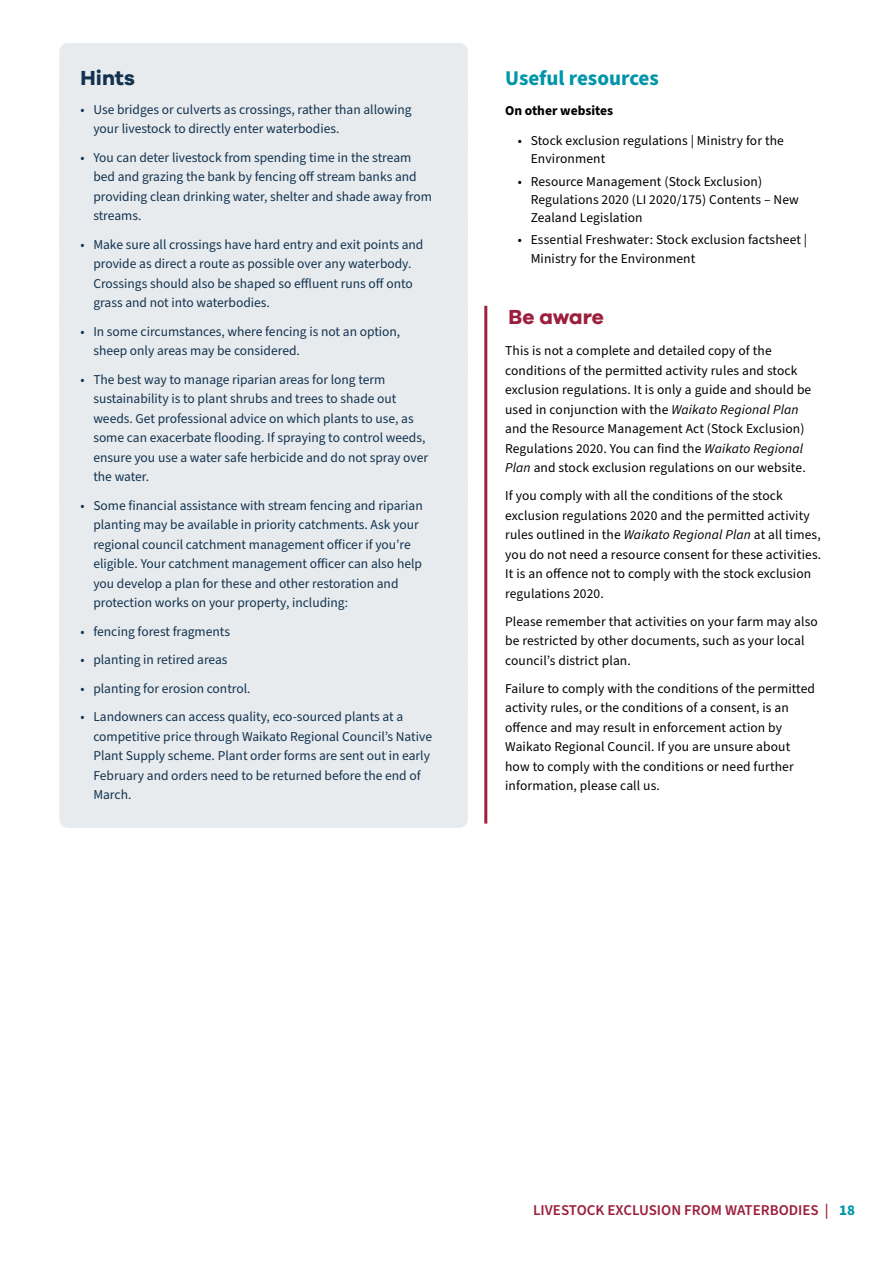
<style>
.page{position:relative;width:893px;height:1263px;background:#fff}
.page>*{position:absolute;margin:0;border:0;box-sizing:border-box;transform-origin:0 0}
.t1{font:700 21px "Source Sans Pro";color:#0095a9}
.t2{font:700 21px "Galano Grotesque";color:#9c1f3d}
.t3{font:700 21px "Galano Grotesque";color:#123250}
.t4{font:600 15px "Source Sans Pro";color:#9c1f3d}
.t5{font:13.5px/19.5px "Source Sans Pro";color:#123250}
.t6{font:13.5px/19.5px "Source Sans Pro";letter-spacing:.01em;color:#000}
.t7{font:700 13.5px "Source Sans Pro";color:#000}
.s1{font-style:italic}
.s2{font-weight:700;color:#0095a9}
</style>
<div class="page">
<div style="left:59px;top:43px;width:409px;height:71px;background:#e7ebed;border-radius:9px"></div>
<div style="left:59px;top:79px;width:409px;height:81px;background:#e7ebed;border-radius:9px"></div>
<div style="left:59px;top:127px;width:409px;height:120px;background:#e7ebed;border-radius:9px"></div>
<div style="left:59px;top:214px;width:409px;height:120px;background:#e7ebed;border-radius:9px"></div>
<div style="left:59px;top:301px;width:409px;height:81px;background:#e7ebed;border-radius:9px"></div>
<div style="left:59px;top:349px;width:409px;height:159px;background:#e7ebed;border-radius:9px"></div>
<div style="left:59px;top:475px;width:409px;height:159px;background:#e7ebed;border-radius:9px"></div>
<div style="left:59px;top:601px;width:409px;height:61px;background:#e7ebed;border-radius:9px"></div>
<div style="left:59px;top:629px;width:409px;height:62px;background:#e7ebed;border-radius:9px"></div>
<div style="left:59px;top:658px;width:409px;height:61px;background:#e7ebed;border-radius:9px"></div>
<div style="left:59px;top:686px;width:409px;height:142px;background:#e7ebed;border-radius:9px"></div>
<hr style="left:484px;top:306px;width:3px;height:517px;background:#9c1f3d">
<h1 class="t3" style="left:81px;top:65px;width:56px">Hints</h1>
<p class="t5" style="left:93px;top:100px;width:320px;text-indent:-13px">• Use bridges or culverts as crossings, rather than allowing your livestock to directly enter waterbodies.</p>
<p class="t5" style="left:93px;top:148px;width:340px;text-indent:-13px">• You can deter livestock from spending time in the stream bed and grazing the bank by fencing off stream banks and providing clean drinking water, shelter and shade away from streams.</p>
<p class="t5" style="left:93px;top:235px;width:332px;text-indent:-13px">• Make sure all crossings have hard entry and exit points and provide as direct a route as possible over any waterbody.<br>Crossings should also be shaped so effluent runs off onto grass and not into waterbodies.</p>
<p class="t5" style="left:93px;top:322px;width:308px;text-indent:-13px">• In some circumstances, where fencing is not an option, sheep only areas may be considered.</p>
<p class="t5" style="left:93px;top:370px;width:336px;text-indent:-13px">• The best way to manage riparian areas for long term sustainability is to plant shrubs and trees to shade out weeds. Get professional advice on which plants to use, as some can exacerbate flooding. If spraying to control weeds, ensure you use a water safe herbicide and do not spray over the water.</p>
<p class="t5" style="left:93px;top:496px;width:331px;text-indent:-13px">• Some financial assistance with stream fencing and riparian planting may be available in priority catchments. Ask your regional council catchment management officer if you’re eligible. Your catchment management officer can also help you develop a plan for these and other restoration and protection works on your property, including:</p>
<p class="t5" style="left:81px;top:622px;width:151px">• fencing forest fragments</p>
<p class="t5" style="left:81px;top:650px;width:148px">• planting in retired areas</p>
<p class="t5" style="left:81px;top:679px;width:172px">• planting for erosion control.</p>
<p class="t5" style="left:93px;top:707px;width:340px;text-indent:-13px">• Landowners can access quality, eco-sourced plants at a competitive price through Waikato Regional Council’s Native Plant Supply scheme. Plant order forms are sent out in early February and orders need to be returned before the end of March.</p>
<h1 class="t1" style="left:505px;top:64px;width:155px">Useful resources</h1>
<p class="t7" style="left:505px;top:102px;width:110px">On other websites</p>
<p class="t6" style="left:531px;top:132px;width:255px;line-height:18px;text-indent:-13px">• Stock exclusion regulations | Ministry for the<br>Environment</p>
<p class="t6" style="left:531px;top:172px;width:270px;line-height:18px;text-indent:-13px">• Resource Management (Stock Exclusion)<br>Regulations 2020 (LI 2020/175) Contents – New<br>Zealand Legislation</p>
<p class="t6" style="left:531px;top:230px;width:278px;text-indent:-13px">• Essential Freshwater: Stock exclusion factsheet |<br>Ministry for the Environment</p>
<h1 class="t2" style="left:508px;top:304px;width:97px">Be aware</h1>
<p class="t6" style="left:505px;top:341px;width:308px">This is not a complete and detailed copy of the conditions of the permitted activity rules and stock exclusion regulations. It is only a guide and should be used in conjunction with the <span class="s1">Waikato Regional Plan </span>and the Resource Management Act (Stock Exclusion)<br>Regulations 2020. You can find the <span class="s1">Waikato Regional Plan</span> and stock exclusion regulations on our website.</p>
<p class="t6" style="left:505px;top:486px;width:317px">If you comply with all the conditions of the stock exclusion regulations 2020 and the permitted activity rules outlined in the <span class="s1">Waikato Regional Plan</span> at all times, you do not need a resource consent for these activities.<br>It is an offence not to comply with the stock exclusion regulations 2020.</p>
<p class="t6" style="left:505px;top:612px;width:314px">Please remember that activities on your farm may also be restricted by other documents, such as your local council’s district plan.</p>
<p class="t6" style="left:505px;top:679px;width:311px">Failure to comply with the conditions of the permitted activity rules, or the conditions of a consent, is an offence and may result in enforcement action by Waikato Regional Council. If you are unsure about how to comply with the conditions or need further information, please call us.</p>
<p class="t4" style="left:533px;top:1200px;width:324px">LIVESTOCK EXCLUSION FROM WATERBODIES | <span class="s2">18</span></p>
</div>
